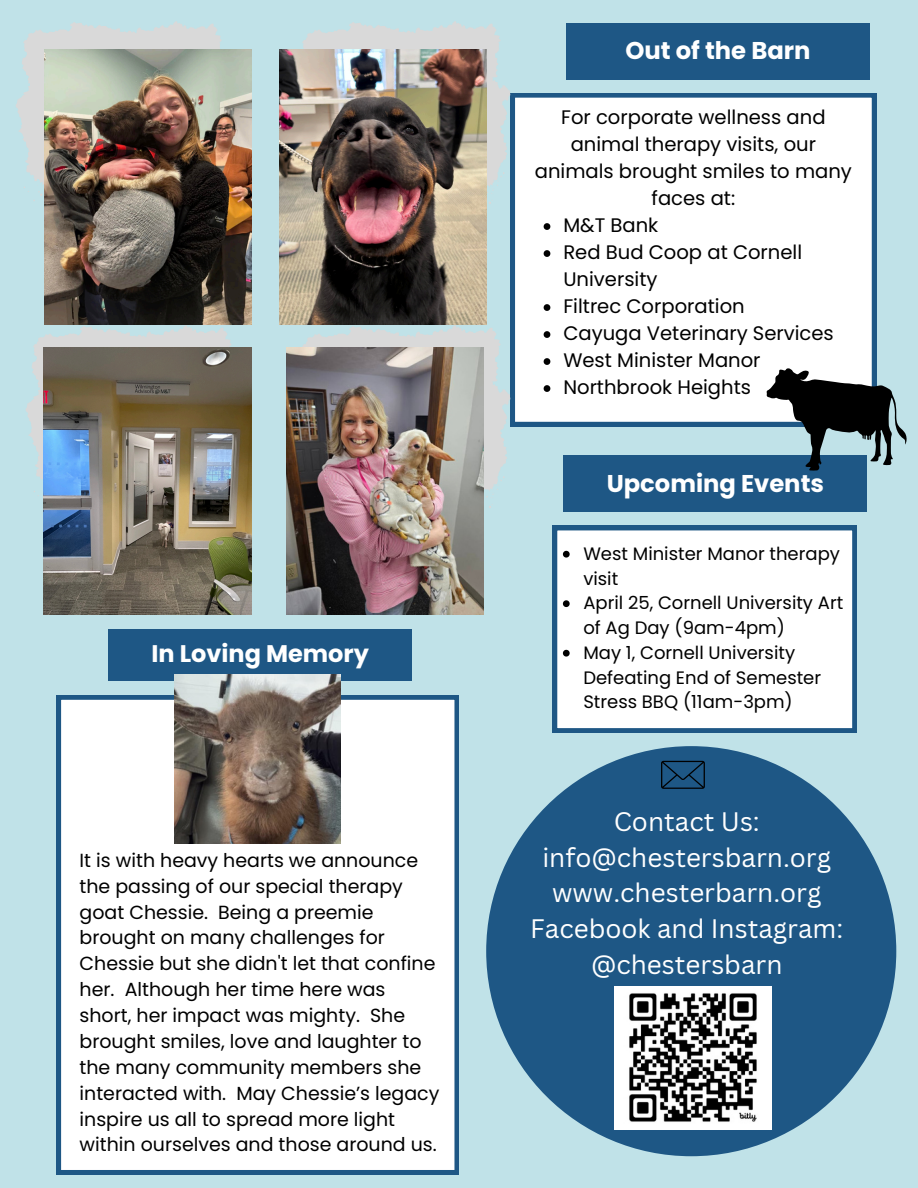
<style>
.page{position:relative;width:918px;height:1188px;background:#c0e2e8}
.page>*{position:absolute;margin:0;border:0;box-sizing:border-box;transform-origin:0 0}
.t1{font:26.1px/35.8px "Canva Sans";color:#fff;text-align:center}
.t2{font:700 24.3px "Poppins";color:#fff}
.t3{font:700 24px "Poppins";color:#fff}
.t4{font:19.5px/27px "Poppins";color:#000;text-align:center}
.t5{font:19.05px/25.8px "Poppins";color:#000}
.t6{font:18px/24.8px "Poppins";color:#000}
</style>
<div class="page">
<svg style="left:553px;top:526px;width:304px;height:207px;background:#eef2f6"></svg>
<div style="left:108px;top:629px;width:304px;height:52px;background:#1e5785"></div>
<div style="left:57px;top:695px;width:402px;height:479px;background:#fff"></div>
<div style="left:566px;top:23px;width:304px;height:56px;background:#1e5785"></div>
<div style="left:511px;top:93px;width:365px;height:333px;background:#fff"></div>
<svg style="left:16px;top:21px;width:206px;height:180px"></svg>
<svg style="left:302px;top:325px;width:208px;height:197px"></svg>
<svg style="left:302px;top:21px;width:208px;height:197px"></svg>
<img style="left:44px;top:49px;width:207px;height:276px">
<img style="left:279px;top:49px;width:207px;height:276px">
<svg style="left:26px;top:325px;width:215px;height:171px"></svg>
<img style="left:286px;top:347px;width:197px;height:268px">
<img style="left:43px;top:348px;width:209px;height:267px">
<div style="left:563px;top:456px;width:304px;height:56px;background:#1e5785"></div>
<div style="left:486px;top:746px;width:410px;height:410px;background:#1e5785;border-radius:50%"></div>
<img style="left:614px;top:986px;width:158px;height:143px">
<svg style="left:661px;top:761px;width:44px;height:28px"></svg>
<svg style="left:767px;top:368px;width:140px;height:103px"></svg>
<img style="left:174px;top:675px;width:167px;height:169px">
<svg style="left:563px;top:551px;width:7px;height:7px"></svg>
<svg style="left:563px;top:600px;width:7px;height:7px"></svg>
<svg style="left:563px;top:650px;width:7px;height:7px"></svg>
<svg style="left:544px;top:223px;width:6px;height:7px"></svg>
<svg style="left:544px;top:250px;width:6px;height:7px"></svg>
<svg style="left:544px;top:304px;width:6px;height:7px"></svg>
<svg style="left:544px;top:331px;width:6px;height:7px"></svg>
<svg style="left:544px;top:358px;width:6px;height:7px"></svg>
<svg style="left:544px;top:385px;width:6px;height:7px"></svg>
<p class="t3" style="left:151px;top:637px;width:219px">In Loving Memory</p>
<p class="t5" style="left:80px;top:847px;width:361px">It is with heavy hearts we announce the passing of our special therapy goat Chessie. Being a preemie brought on many challenges for Chessie but she didn't let that confine her. Although her time here was short, her impact was mighty. She brought smiles, love and laughter to the many community members she interacted with. May Chessie’s legacy inspire us all to spread more light within ourselves and those around us.</p>
<p class="t2" style="left:625px;top:34px;width:187px">Out of the Barn</p>
<p class="t4" style="left:535px;top:104px;width:319px">For corporate wellness and animal therapy visits, our animals brought smiles to many faces at:</p>
<p class="t4" style="left:563px;top:212px;width:96px">M&amp;T Bank</p>
<p class="t4" style="left:563px;top:239px;width:240px;text-align:left">Red Bud Coop at Cornell<br>University</p>
<p class="t4" style="left:563px;top:293px;width:183px">Filtrec Corporation</p>
<p class="t4" style="left:563px;top:320px;width:272px">Cayuga Veterinary Services</p>
<p class="t4" style="left:563px;top:347px;width:199px">West Minister Manor</p>
<h1 class="t4" style="left:563px;top:374px;width:189px">Northbrook Heights</h1>
<p class="t2" style="left:607px;top:466px;width:219px">Upcoming Events</p>
<p class="t6" style="left:583px;top:541px;width:258px">West Minister Manor therapy visit</p>
<p class="t6" style="left:583px;top:591px;width:261px">April 25, Cornell University Art of Ag Day (9am-4pm)</p>
<h1 class="t6" style="left:583px;top:640px;width:239px">May 1, Cornell University<br>Defeating End of Semester<br>Stress BBQ (11am-3pm)</h1>
<p class="t1" style="left:530px;top:803px;width:315px">Contact Us: info@chestersbarn.org www.chesterbarn.org<br>Facebook and Instagram: @chestersbarn</p>
</div>
